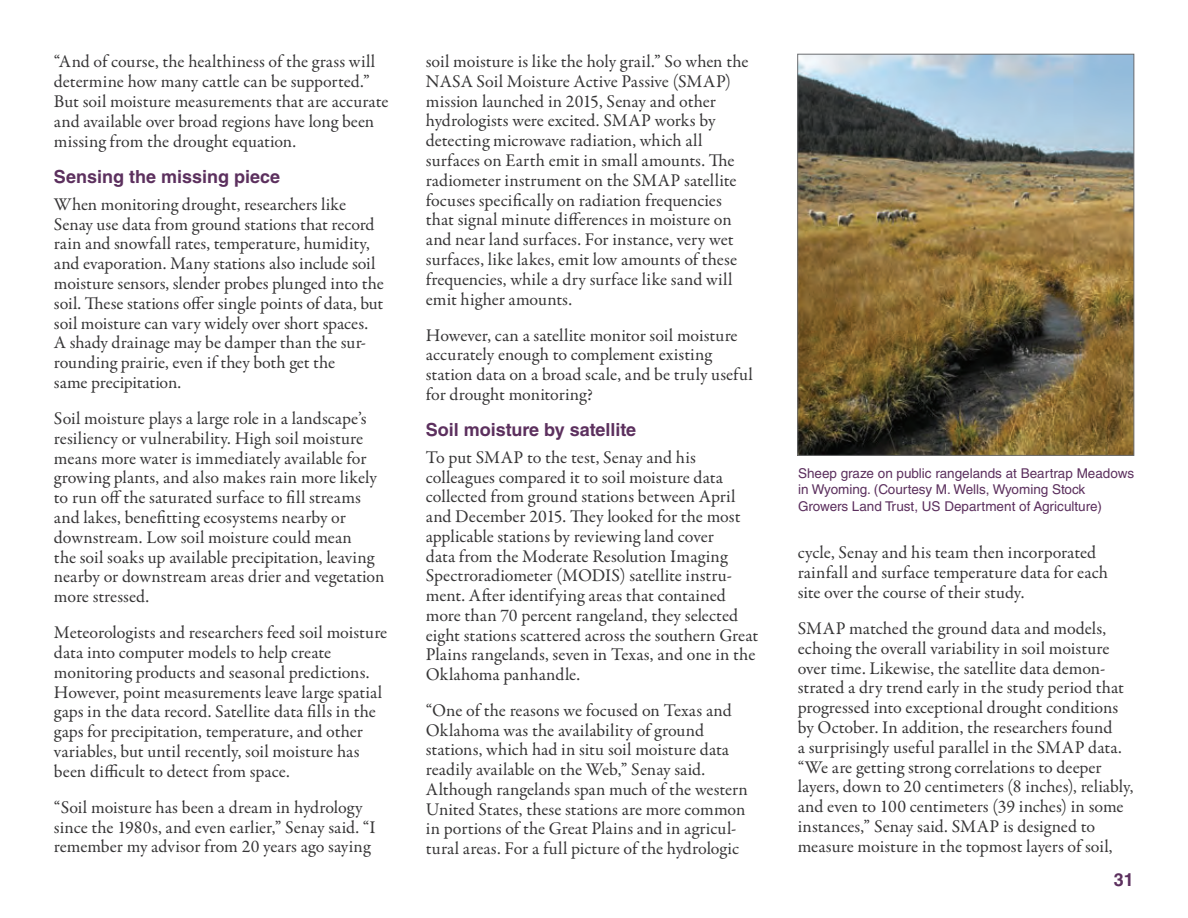
<style>
.page{position:relative;width:1188px;height:918px;background:#fff}
.page>*{position:absolute;margin:0;border:0;box-sizing:border-box;transform-origin:0 0}
.t1{font:18px/19.8px "Garamond Premr Pro";color:#363536}
.t2{font:700 18px "Helvetica LT Std";color:#5c305e}
.t3{font:13.5px/16.2px "Helvetica LT Std";color:#5c305e}
</style>
<div class="page">
<img style="left:800px;top:56px;width:332px;height:398px">
<div style="left:798px;top:54px;width:336px;height:402px;border:1px solid #6c6d70"></div>
<p class="t1" style="left:54px;top:52px;width:336px">“And of course, the healthiness of the grass will determine how many cattle can be supported.” But soil moisture measurements that are accurate and available over broad regions have long been missing from the drought equation.</p>
<p class="t2" style="left:54px;top:166px;width:228px">Sensing the missing piece</p>
<p class="t1" style="left:54px;top:195px;width:331px">When monitoring drought, researchers like Senay use data from ground stations that record rain and snowfall rates, temperature, humidity, and evaporation. Many stations also include soil moisture sensors, slender probes plunged into the soil. These stations offer single points of data, but soil moisture can vary widely over short spaces.<br>A shady drainage may be damper than the sur&shy;rounding prairie, even if they both get the<br>same precipitation.</p>
<p class="t1" style="left:54px;top:409px;width:332px">Soil moisture plays a large role in a landscape’s resiliency or vulnerability. High soil moisture means more water is immediately available for growing plants, and also makes rain more likely to run off the saturated surface to fill streams and lakes, benefitting ecosystems nearby or downstream. Low soil moisture could mean<br>the soil soaks up available precipitation, leaving nearby or downstream areas drier and vegetation more stressed.</p>
<p class="t1" style="left:54px;top:623px;width:335px">Meteorologists and researchers feed soil moisture data into computer models to help create monitoring products and seasonal predictions.<br>However, point measurements leave large spatial gaps in the data record. Satellite data fills in the gaps for precipitation, temperature, and other variables, but until recently, soil moisture has been difficult to detect from space.</p>
<p class="t1" style="left:54px;top:798px;width:323px">“Soil moisture has been a dream in hydrology since the 1980s, and even earlier,” Senay said. “I remember my advisor from 20 years ago saying</p>
<p class="t1" style="left:426px;top:52px;width:324px">soil moisture is like the holy grail.” So when the NASA Soil Moisture Active Passive (SMAP) mission launched in 2015, Senay and other hydrologists were excited. SMAP works by detecting microwave radiation, which all surfaces on Earth emit in small amounts. The radiometer instrument on the SMAP satellite focuses specifically on radiation frequencies that signal minute differences in moisture on and near land surfaces. For instance, very wet surfaces, like lakes, emit low amounts of these frequencies, while a dry surface like sand will emit higher amounts.</p>
<p class="t1" style="left:426px;top:325px;width:329px">However, can a satellite monitor soil moisture accurately enough to complement existing station data on a broad scale, and be truly useful for drought monitoring?</p>
<p class="t2" style="left:426px;top:419px;width:212px">Soil moisture by satellite</p>
<p class="t1" style="left:426px;top:448px;width:334px">To put SMAP to the test, Senay and his colleagues compared it to soil moisture data collected from ground stations between April and December 2015. They looked for the most applicable stations by reviewing land cover<br>data from the Moderate Resolution Imaging Spectroradiometer (MODIS) satellite instru&shy;ment. After identifying areas that contained more than 70 percent rangeland, they selected eight stations scattered across the southern Great Plains rangelands, seven in Texas, and one in the Oklahoma panhandle.</p>
<p class="t1" style="left:426px;top:701px;width:323px">“One of the reasons we focused on Texas and Oklahoma was the availability of ground stations, which had in situ soil moisture data readily available on the Web,” Senay said.<br>Although rangelands span much of the western United States, these stations are more common in portions of the Great Plains and in agricul&shy;tural areas. For a full picture of the hydrologic</p>
<p class="t3" style="left:798px;top:465px;width:338px">Sheep graze on public rangelands at Beartrap Meadows in Wyoming. (Courtesy M. Wells, Wyoming Stock<br>Growers Land Trust, US Department of Agriculture)</p>
<p class="t1" style="left:798px;top:543px;width:312px">cycle, Senay and his team then incorporated rainfall and surface temperature data for each site over the course of their study.</p>
<p class="t1" style="left:798px;top:619px;width:337px">SMAP matched the ground data and models, echoing the overall variability in soil moisture over time. Likewise, the satellite data demon&shy;strated a dry trend early in the study period that progressed into exceptional drought conditions by October. In addition, the researchers found<br>a surprisingly useful parallel in the SMAP data. “We are getting strong correlations to deeper layers, down to 20 centimeters (8 inches), reliably, and even to 100 centimeters (39 inches) in some instances,” Senay said. SMAP is designed to measure moisture in the topmost layers of soil,</p>
<p class="t2" style="left:1114px;top:869px;width:22px">31</p>
</div>
